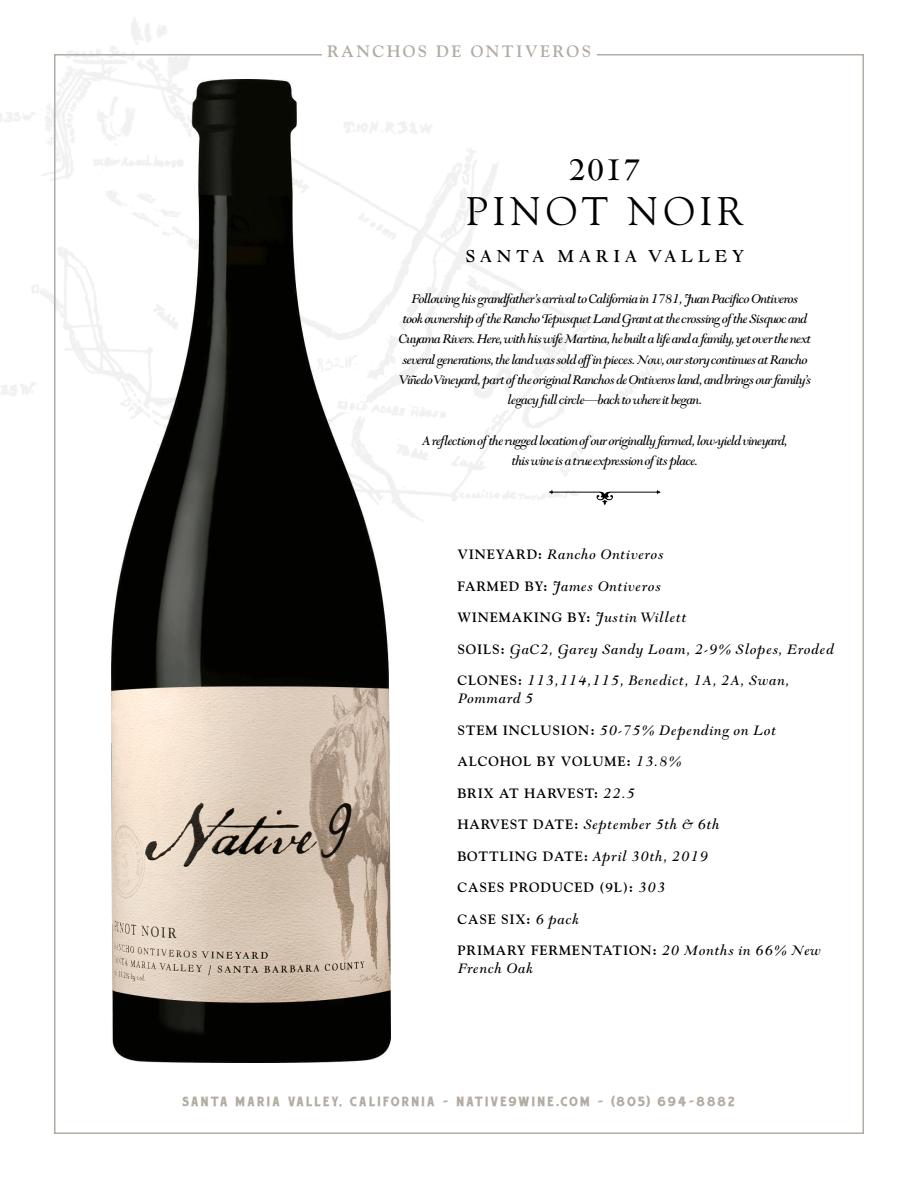
<style>
.page{position:relative;width:918px;height:1188px;background:#fff}
.page>*{position:absolute;margin:0;border:0;box-sizing:border-box;transform-origin:0 0}
.t1{font:39.75px "Goudy Std";letter-spacing:.12em;color:#000}
.t2{font:36px "Goudy Modern MT Std";color:#000}
.t3{font:21px "Goudy Modern MT Std";letter-spacing:.22em;color:#000}
.t4{font:italic 16.5px/31.5px "Goudy Modern MT Std";letter-spacing:.03em;color:#000}
.t5{font:700 16.5px "Goudy Std";letter-spacing:.14em;color:#b2aca3}
.t6{font:italic 15px/20.2px "Goudy Modern MT Std";letter-spacing:-.06em;color:#000;text-align:center}
.t7{font:15px "LHF Hensler";letter-spacing:.14em;color:#b2aca3}
.t8{font:700 13.5px "Goudy Std";letter-spacing:.06em;color:#000}
.s1{font-family:"Goudy Std";font-weight:700;font-style:normal;font-size:13.5px}
.s2{font-family:"Goudy Modern MT Std";font-weight:400;font-style:italic;font-size:16.5px}
</style>
<div class="page">
<img style="left:0;top:17px;width:516px;height:427px">
<div style="left:322px;top:45px;width:274px;height:18px;background:#fff"></div>
<img style="left:111px;top:80px;width:280px;height:983px">
<svg style="left:549px;top:490px;width:112px;height:15px"></svg>
<p class="t5" style="left:327px;top:42px;width:265px">RANCHOS DE ONTIVEROS</p>
<h2 class="t2" style="left:569px;top:150px;width:73px">2017</h2>
<h1 class="t1" style="left:466px;top:186px;width:280px">PINOT NOIR</h1>
<h3 class="t3" style="left:465px;top:245px;width:280px">SANTA MARIA VALLEY</h3>
<p class="t6" style="left:398px;top:289px;width:415px">Following his grandfather’s arrival to California in 1781, Juan Pacifico Ontiveros<br>took ownership of the Rancho Tepusquet Land Grant at the crossing of the Sisquoc and Cuyama Rivers. Here, with his wife Martina, he built a life and a family, yet over the next several generations, the land was sold off in pieces. Now, our story continues at Rancho Viñedo Vineyard, part of the original Ranchos de Ontiveros land, and brings our family’s legacy full circle—back to where it began.</p>
<p class="t6" style="left:422px;top:430px;width:368px">A reflection of the rugged location of our originally farmed, low-yield vineyard, this wine is a true expression of its place.</p>
<p class="t4" style="left:458px;top:539px;width:208px"><span class="s1">VINEYARD:</span> Rancho Ontiveros<br><span class="s1">FARMED BY:</span> James Ontiveros</p>
<p class="t8" style="left:458px;top:609px;width:231px">WINEMAKING BY: <span class="s2">Justin Willett</span></p>
<p class="t4" style="left:458px;top:633px;width:378px"><span class="s1">SOILS:</span> GaC2, Garey Sandy Loam, 2-9% Slopes, Eroded<br><span class="s1">CLONES:</span> 113,114,115, Benedict, 1A, 2A, Swan,</p>
<p class="t4" style="left:457px;top:683px;width:320px">Pommard 5<br><span class="s1">STEM INCLUSION:</span> 50-75% Depending on Lot</p>
<p class="t8" style="left:458px;top:753px;width:225px">ALCOHOL BY VOLUME: <span class="s2">13.8%</span></p>
<p class="t8" style="left:458px;top:785px;width:179px">BRIX AT HARVEST: <span class="s2">22.5</span></p>
<p class="t4" style="left:458px;top:809px;width:263px"><span class="s1">HARVEST DATE:</span> September 5th &amp; 6th<br><span class="s1">BOTTLING DATE:</span> April 30th, 2019</p>
<p class="t8" style="left:458px;top:879px;width:209px">CASES PRODUCED (9L): <span class="s2">303</span></p>
<p class="t8" style="left:458px;top:911px;width:123px">CASE SIX: <span class="s2">6 pack</span></p>
<p class="t8" style="left:458px;top:942px;width:365px">PRIMARY FERMENTATION: <span class="s2">20 Months in 66% New</span></p>
<p class="t4" style="left:457px;top:953px;width:77px">French Oak</p>
<p class="t7" style="left:183px;top:1094px;width:554px">SANTA MARIA VALLEY, CALIFORNIA - NATIVE9WINE.COM - (805) 694-8882</p>
</div>
